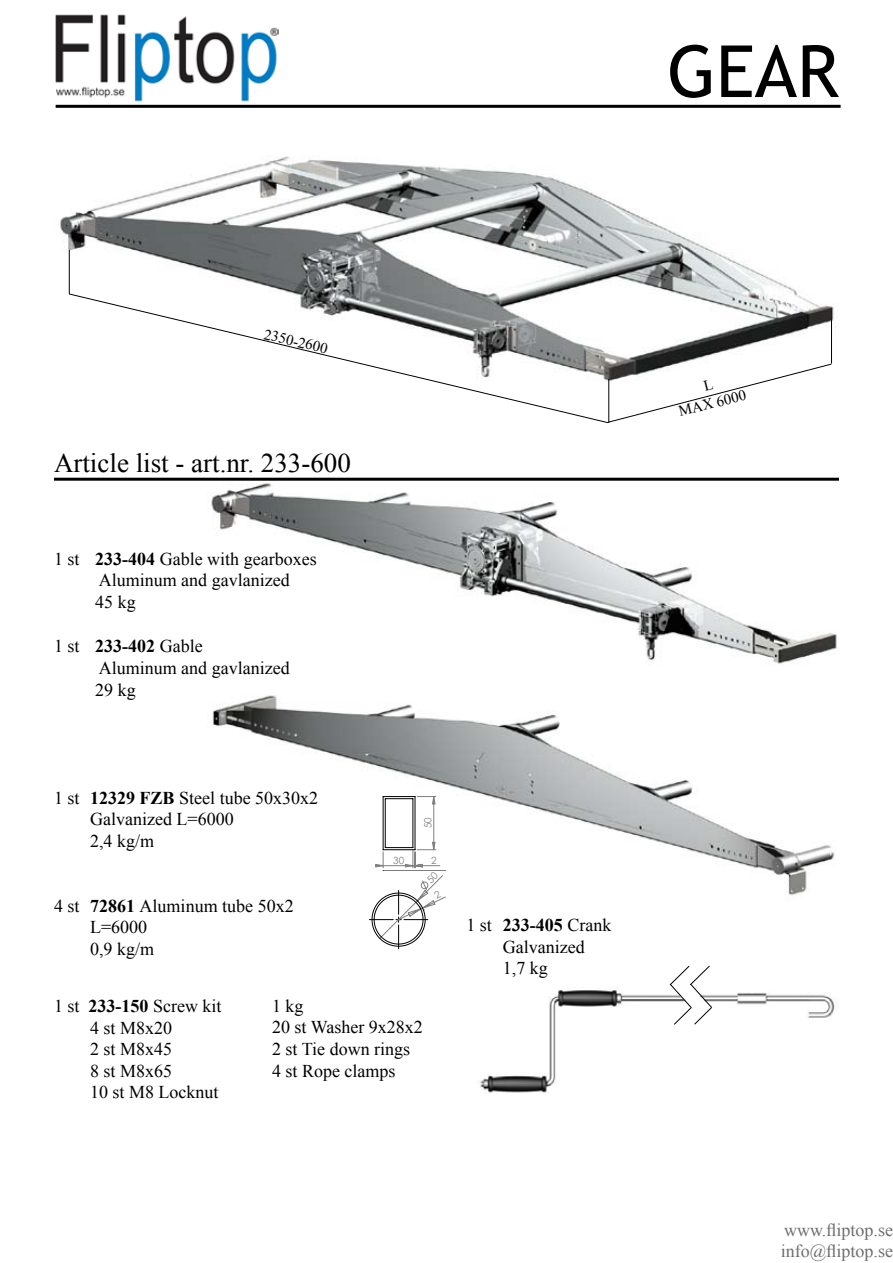
<style>
.page{position:relative;width:893px;height:1263px;background:#fff}
.page>*{position:absolute;margin:0;border:0;box-sizing:border-box;transform-origin:0 0}
.t1{font:72px "Trebuchet MS";color:#000}
.t2{font:27px "Times New Roman";color:#000}
.t3{font:18px/21.6px "Times New Roman";color:#000}
.t4{font:18px/21.6px "Times New Roman";color:#6d6e70}
.t5{font:15px/18px "Times New Roman";color:#000;text-align:center}
.t6{font:9.9px "Century Gothic";color:#808080}
.t7{font:9.9px "Century Gothic";color:#000;scale:.9 1}
.s1{font-weight:700}
</style>
<div class="page">
<img style="left:206px;top:477px;width:633px;height:187px">
<img style="left:212px;top:695px;width:623px;height:206px">
<img style="left:55px;top:14px;width:224px;height:94px">
<hr style="left:56px;top:105px;width:785px;height:3px;background:#000">
<hr style="left:54px;top:478px;width:785px;height:3px;background:#000">
<img style="left:480px;top:990px;width:355px;height:103px">
<svg style="left:669px;top:965px;width:43px;height:60px"></svg>
<hr style="left:372px;top:1262px;width:74px;height:1px;background:#c0c0c0">
<hr style="left:693px;top:792px;width:1px;height:78px;background:#c0c0c0">
<hr style="left:372px;top:1244px;width:74px;height:1px;background:#c0c0c0">
<hr style="left:372px;top:1261px;width:74px;height:1px;background:#c0c0c0">
<hr style="left:383px;top:954px;width:63px;height:1px;background:#808080">
<img style="left:60px;top:156px;width:774px;height:208px">
<hr style="left:69px;top:250px;width:1px;height:44px;background:#000">
<hr style="left:831px;top:319px;width:1px;height:45px;background:#000">
<svg style="left:69px;top:293px;width:539px;height:130px"></svg>
<svg style="left:608px;top:364px;width:224px;height:59px"></svg>
<svg style="left:369px;top:792px;width:79px;height:157px"></svg>
<h1 class="t1" style="left:667px;top:29px;width:173px">GEAR</h1>
<p class="t5" style="left:267px;top:324px;width:66px;rotate:14deg">2350-2600</p>
<h2 class="t2" style="left:54px;top:445px;width:298px">Article list - art.nr. 233-600</h2>
<p class="t3" style="left:54px;top:547px;width:27px">1 st</p>
<p class="t3" style="left:54px;top:635px;width:27px">1 st</p>
<p class="t3" style="left:95px;top:547px;width:223px"><span class="s1">233-404</span> Gable with gearboxes<br>Aluminum and gavlanized<br>45 kg</p>
<p class="t3" style="left:95px;top:635px;width:196px"><span class="s1">233-402</span> Gable<br>Aluminum and gavlanized<br>29 kg</p>
<p class="t3" style="left:54px;top:787px;width:27px">1 st</p>
<p class="t3" style="left:90px;top:786px;width:230px"><span class="s1">12329 FZB</span> Steel tube 50x30x2<br>Galvanized L=6000<br>2,4 kg/m</p>
<p class="t7" style="left:302px;top:795px;width:7px">B</p>
<p class="t3" style="left:54px;top:895px;width:27px">4 st</p>
<p class="t3" style="left:90px;top:894px;width:205px"><span class="s1">72861</span> Aluminum tube 50x2<br>L=6000<br>0,9 kg/m</p>
<p class="t6" style="left:421px;top:828px;width:12px;rotate:-90deg">50</p>
<p class="t6" style="left:393px;top:853px;width:12px">30</p>
<p class="t6" style="left:431px;top:853px;width:7px">2</p>
<p class="t3" style="left:90px;top:995px;width:133px;text-indent:-36px">1 st <span class="s1">233-150</span> Screw kit<br>4 st M8x20<br>2 st M8x45<br>8 st M8x65<br>10 st M8 Locknut</p>
<p class="t3" style="left:272px;top:995px;width:152px">1 kg<br>20 st Washer 9x28x2<br>2 st Tie down rings<br>4 st Rope clamps</p>
<p class="t7" style="left:303px;top:1025px;width:7px">E</p>
<p class="t3" style="left:466px;top:914px;width:27px">1 st</p>
<p class="t3" style="left:503px;top:914px;width:110px"><span class="s1">233-405</span> Crank<br>Galvanized<br>1,7 kg</p>
<p class="t5" style="left:672px;top:385px;width:70px;rotate:-14deg">L<br>MAX 6000</p>
<p class="t4" style="left:781px;top:1219px;width:114px">www.fliptop.se info@fliptop.se</p>
</div>
